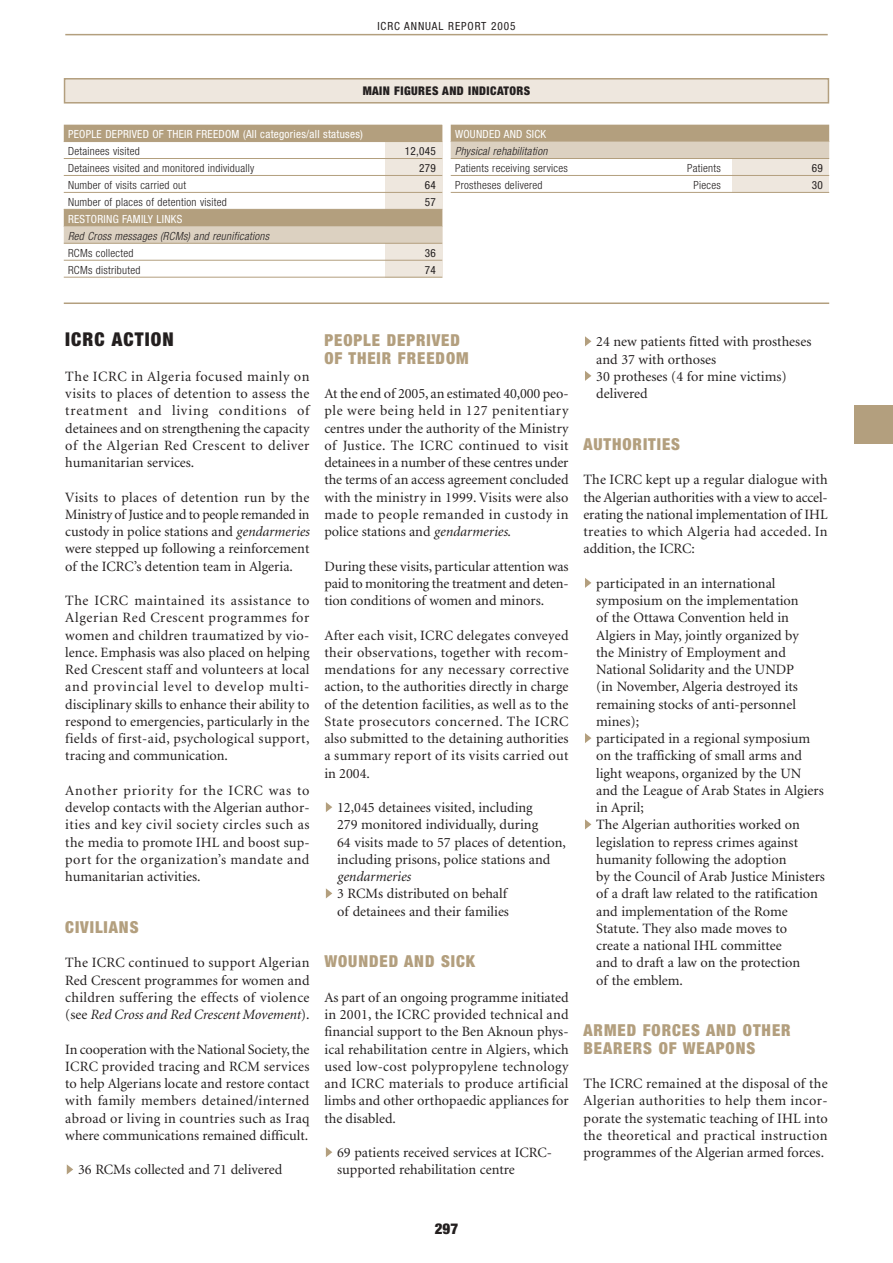
<style>
.page{position:relative;width:893px;height:1263px;background:#fff}
.page>*{position:absolute;margin:0;border:0;box-sizing:border-box;transform-origin:0 0}
.t1{font:900 condensed 19.05px "Helvetica Neue";letter-spacing:.055em;color:#231f1f}
.t2{font:900 condensed 16.5px/17.2px "Helvetica Neue";letter-spacing:.055em;color:#b39f7e}
.t3{font:900 condensed 15px "Helvetica Neue";color:#231f1f}
.t4{font:14.25px/17.2px "Minion";color:#231f1f;text-align:justify}
.t5{font:italic 14.25px "Minion";color:#231f1f}
.t6{font:900 condensed 12px "Helvetica Neue";letter-spacing:.035em;color:#231f1f}
.t7{font:300 condensed 11.25px "Helvetica Neue";letter-spacing:.025em;color:#231f1f}
.t8{font:condensed 11.25px "Helvetica Neue";letter-spacing:.025em;color:#fff}
.t9{font:italic 300 condensed 11.25px "Helvetica Neue";color:#231f1f}
.t10{font:condensed 11.25px "Helvetica Neue";letter-spacing:.08em;color:#231f1f}
.s1{font-style:italic}
</style>
<div class="page">
<div style="left:855px;top:405px;width:38px;height:39px;background:#b39f7e"></div>
<hr style="left:65px;top:34px;width:763px;height:1px;background:#b39f7e">
<svg style="left:585px;top:819px;width:6px;height:10px"></svg>
<svg style="left:585px;top:733px;width:6px;height:10px"></svg>
<svg style="left:585px;top:578px;width:6px;height:10px"></svg>
<svg style="left:585px;top:371px;width:6px;height:10px"></svg>
<svg style="left:585px;top:336px;width:6px;height:10px"></svg>
<svg style="left:326px;top:1147px;width:6px;height:10px"></svg>
<svg style="left:326px;top:888px;width:6px;height:10px"></svg>
<svg style="left:326px;top:802px;width:6px;height:10px"></svg>
<svg style="left:67px;top:1164px;width:6px;height:10px"></svg>
<div style="left:385px;top:125px;width:57px;height:152px;background:#eee7de"></div>
<div style="left:64px;top:125px;width:378px;height:17px;background:#b39f7e"></div>
<hr style="left:64px;top:158px;width:378px;height:1px;background:#b39f7e">
<hr style="left:64px;top:175px;width:378px;height:1px;background:#b39f7e">
<hr style="left:64px;top:192px;width:378px;height:1px;background:#b39f7e">
<div style="left:64px;top:209px;width:378px;height:17px;background:#b39f7e"></div>
<div style="left:64px;top:226px;width:378px;height:17px;background:#dcd1c1"></div>
<hr style="left:64px;top:243px;width:378px;height:1px;background:#b39f7e">
<hr style="left:64px;top:260px;width:378px;height:1px;background:#b39f7e">
<hr style="left:64px;top:277px;width:378px;height:1px;background:#b39f7e">
<div style="left:732px;top:125px;width:97px;height:67px;background:#eee7de"></div>
<div style="left:451px;top:125px;width:378px;height:17px;background:#b39f7e"></div>
<div style="left:451px;top:142px;width:378px;height:17px;background:#dcd1c1"></div>
<hr style="left:451px;top:158px;width:378px;height:1px;background:#b39f7e">
<hr style="left:451px;top:175px;width:378px;height:1px;background:#b39f7e">
<hr style="left:451px;top:192px;width:378px;height:1px;background:#b39f7e">
<div style="left:65px;top:79px;width:763px;height:24px;background:#eee7de"></div>
<div style="left:64px;top:78px;width:765px;height:26px;border:2px solid #b39f7e"></div>
<hr style="left:64px;top:302px;width:765px;height:2px;background:#b39f7e">
<p class="t10" style="left:377px;top:22px;width:140px">ICRC ANNUAL REPORT 2005</p>
<p class="t6" style="left:363px;top:87px;width:169px">MAIN FIGURES AND INDICATORS</p>
<p class="t8" style="left:68px;top:130px;width:296px">PEOPLE DEPRIVED OF THEIR FREEDOM (All categories/all statuses)</p>
<p class="t7" style="left:68px;top:147px;width:73px">Detainees visited</p>
<p class="t10" style="left:405px;top:147px;width:33px">12,045</p>
<p class="t7" style="left:68px;top:164px;width:188px">Detainees visited and monitored individually</p>
<p class="t10" style="left:419px;top:164px;width:18px">279</p>
<p class="t7" style="left:68px;top:181px;width:120px">Number of visits carried out</p>
<p class="t10" style="left:425px;top:181px;width:13px">64</p>
<p class="t7" style="left:68px;top:198px;width:160px">Number of places of detention visited</p>
<p class="t10" style="left:425px;top:198px;width:13px">57</p>
<p class="t8" style="left:68px;top:215px;width:116px">RESTORING FAMILY LINKS</p>
<p class="t9" style="left:68px;top:232px;width:205px">Red Cross messages (RCMs) and reunifications</p>
<p class="t7" style="left:68px;top:249px;width:67px">RCMs collected</p>
<p class="t10" style="left:425px;top:249px;width:13px">36</p>
<p class="t7" style="left:68px;top:266px;width:74px">RCMs distributed</p>
<p class="t10" style="left:425px;top:266px;width:13px">74</p>
<p class="t8" style="left:455px;top:130px;width:93px">WOUNDED AND SICK</p>
<p class="t9" style="left:455px;top:147px;width:96px">Physical rehabilitation</p>
<p class="t7" style="left:455px;top:164px;width:114px">Patients receiving services</p>
<p class="t7" style="left:687px;top:164px;width:35px">Patients</p>
<p class="t10" style="left:812px;top:164px;width:13px">69</p>
<p class="t7" style="left:455px;top:181px;width:89px">Prostheses delivered</p>
<p class="t7" style="left:693px;top:181px;width:29px">Pieces</p>
<p class="t10" style="left:812px;top:181px;width:13px">30</p>
<h1 class="t1" style="left:65px;top:333px;width:110px">ICRC ACTION</h1>
<p class="t4" style="left:65px;top:369px;width:246px">The ICRC in Algeria focused mainly on visits to places of detention to assess the treatment and living conditions of detainees and on strengthening the capacity of the Algerian Red Crescent to deliver humanitarian services.</p>
<p class="t4" style="left:65px;top:490px;width:246px">Visits to places of detention run by the Ministry of Justice and to people remanded in custody in police stations and <span class="s1">gendarmeries </span>were stepped up following a reinforcement of the ICRC’s detention team in Algeria.</p>
<p class="t4" style="left:65px;top:593px;width:246px">The ICRC maintained its assistance to Algerian Red Crescent programmes for women and children traumatized by vio&shy;lence. Emphasis was also placed on helping Red Crescent staff and volunteers at local and provincial level to develop multi&shy;disciplinary skills to enhance their ability to respond to emergencies, particularly in the fields of first-aid, psychological support, tracing and communication.</p>
<p class="t4" style="left:65px;top:783px;width:246px">Another priority for the ICRC was to develop contacts with the Algerian author&shy;ities and key civil society circles such as the media to promote IHL and boost sup&shy;port for the organization’s mandate and humanitarian activities.</p>
<p class="t2" style="left:65px;top:920px;width:75px">CIVILIANS</p>
<p class="t4" style="left:65px;top:955px;width:246px">The ICRC continued to support Algerian Red Crescent programmes for women and children suffering the effects of violence (see <span class="s1">Red Cross and Red Crescent Movement</span>).</p>
<p class="t4" style="left:65px;top:1042px;width:246px">In cooperation with the National Society, the ICRC provided tracing and RCM services to help Algerians locate and restore contact with family members detained/interned abroad or living in countries such as Iraq where communications remained difficult.</p>
<p class="t4" style="left:78px;top:1162px;width:206px">36 RCMs collected and 71 delivered</p>
<p class="t2" style="left:324px;top:333px;width:146px">PEOPLE DEPRIVED<br>OF THEIR FREEDOM</p>
<p class="t4" style="left:324px;top:386px;width:246px">At the end of 2005, an estimated 40,000 peo&shy;ple were being held in 127 penitentiary centres under the authority of the Ministry of Justice. The ICRC continued to visit detainees in a number of these centres under the terms of an access agreement concluded with the ministry in 1999. Visits were also made to people remanded in custody in police stations and <span class="s1">gendarmeries</span>.</p>
<p class="t4" style="left:324px;top:559px;width:246px">During these visits, particular attention was paid to monitoring the treatment and deten&shy;tion conditions of women and minors.</p>
<p class="t4" style="left:324px;top:628px;width:246px">After each visit, ICRC delegates conveyed their observations, together with recom&shy;mendations for any necessary corrective action, to the authorities directly in charge of the detention facilities, as well as to the State prosecutors concerned. The ICRC also submitted to the detaining authorities a summary report of its visits carried out in 2004.</p>
<p class="t4" style="left:337px;top:800px;width:230px;text-align:left">12,045 detainees visited, including<br>279 monitored individually, during<br>64 visits made to 57 places of detention, including prisons, police stations and</p>
<p class="t5" style="left:337px;top:871px;width:75px">gendarmeries</p>
<p class="t4" style="left:337px;top:886px;width:173px">3 RCMs distributed on behalf of detainees and their families</p>
<p class="t2" style="left:324px;top:954px;width:152px">WOUNDED AND SICK</p>
<p class="t4" style="left:324px;top:990px;width:246px">As part of an ongoing programme initiated in 2001, the ICRC provided technical and financial support to the Ben Aknoun phys&shy;ical rehabilitation centre in Algiers, which used low-cost polypropylene technology and ICRC materials to produce artificial limbs and other orthopaedic appliances for the disabled.</p>
<p class="t4" style="left:337px;top:1145px;width:216px">69 patients received services at ICRC&shy;supported rehabilitation centre</p>
<p class="t4" style="left:596px;top:334px;width:217px;text-align:left">24 new patients fitted with prostheses and 37 with orthoses<br>30 protheses (4 for mine victims) delivered</p>
<p class="t2" style="left:583px;top:437px;width:98px">AUTHORITIES</p>
<p class="t4" style="left:583px;top:472px;width:246px">The ICRC kept up a regular dialogue with the Algerian authorities with a view to accel&shy;erating the national implementation of IHL treaties to which Algeria had acceded. In addition, the ICRC:</p>
<p class="t4" style="left:596px;top:576px;width:230px;text-align:left">participated in an international symposium on the implementation<br>of the Ottawa Convention held in<br>Algiers in May, jointly organized by<br>the Ministry of Employment and<br>National Solidarity and the UNDP<br>(in November, Algeria destroyed its remaining stocks of anti-personnel mines);<br>participated in a regional symposium on the trafficking of small arms and light weapons, organized by the UN and the League of Arab States in Algiers in April;<br>The Algerian authorities worked on legislation to repress crimes against humanity following the adoption<br>by the Council of Arab Justice Ministers of a draft law related to the ratification and implementation of the Rome<br>Statute. They also made moves to<br>create a national IHL committee<br>and to draft a law on the protection<br>of the emblem.</p>
<p class="t2" style="left:583px;top:1023px;width:209px">ARMED FORCES AND OTHER<br>BEARERS OF WEAPONS</p>
<p class="t4" style="left:583px;top:1076px;width:246px">The ICRC remained at the disposal of the Algerian authorities to help them incor&shy;porate the systematic teaching of IHL into the theoretical and practical instruction programmes of the Algerian armed forces.</p>
<p class="t3" style="left:435px;top:1223px;width:25px">297</p>
</div>
